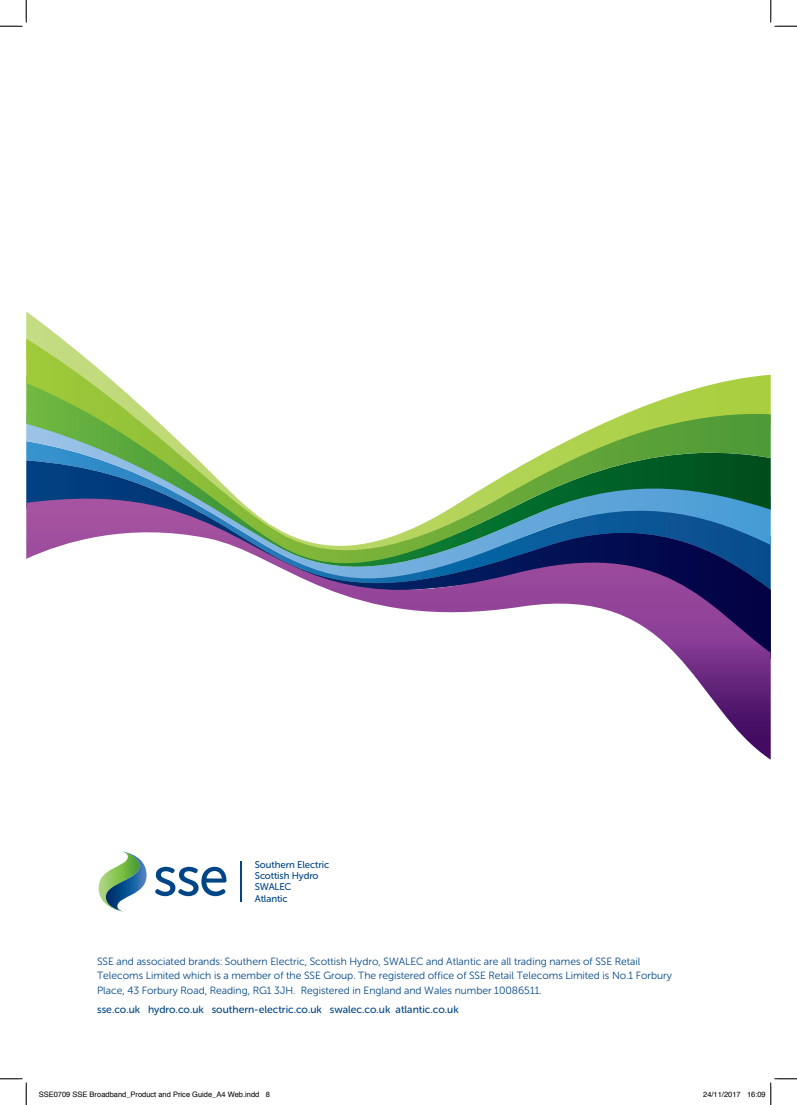
<style>
.page{position:relative;width:797px;height:1105px;background:#fff}
.page>*{position:absolute;margin:0;border:0;box-sizing:border-box;transform-origin:0 0}
.t1{font:10.5px/14.5px "Museo Sans Rounded 300";color:#004687}
.t2{font:10.5px "Museo Sans Rounded 500";color:#004687}
.t3{font:9.75px/11.1px "Museo Sans Rounded 500";letter-spacing:-.01em;color:#004687}
.t4{font:7.5px "Helvetica";color:#000}
</style>
<div class="page">
<svg style="left:99px;top:851px;width:48px;height:60px"></svg>
<svg style="left:155px;top:867px;width:71px;height:29px"></svg>
<hr style="left:240px;top:861px;width:2px;height:41px;background:#004687">
<svg style="left:26px;top:339px;width:744px;height:62px"></svg>
<svg style="left:26px;top:401px;width:744px;height:98px"></svg>
<svg style="left:26px;top:499px;width:744px;height:260px"></svg>
<svg style="left:0;top:0;width:27px;height:27px"></svg>
<svg style="left:0;top:1078px;width:27px;height:27px"></svg>
<svg style="left:770px;top:0;width:27px;height:27px"></svg>
<svg style="left:770px;top:1078px;width:27px;height:27px"></svg>
<p class="t3" style="left:255px;top:859px;width:76px">Southern Electric<br>Scottish Hydro<br>SWALEC<br>Atlantic</p>
<p class="t1" style="left:97px;top:954px;width:576px">SSE and associated brands: Southern Electric, Scottish Hydro, SWALEC and Atlantic are all trading names of SSE Retail<br>Telecoms Limited which is a member of the SSE Group. The registered office of SSE Retail Telecoms Limited is No.1 Forbury<br>Place, 43 Forbury Road, Reading, RG1 3JH. Registered in England and Wales number 10086511.</p>
<p class="t2" style="left:97px;top:1003px;width:363px">sse.co.uk hydro.co.uk southern-electric.co.uk swalec.co.uk atlantic.co.uk</p>
<p class="t4" style="left:39px;top:1092px;width:232px">SSE0709 SSE Broadband_Product and Price Guide_A4 Web.indd 8</p>
<p class="t4" style="left:703px;top:1092px;width:64px">24/11/2017 16:09</p>
</div>
